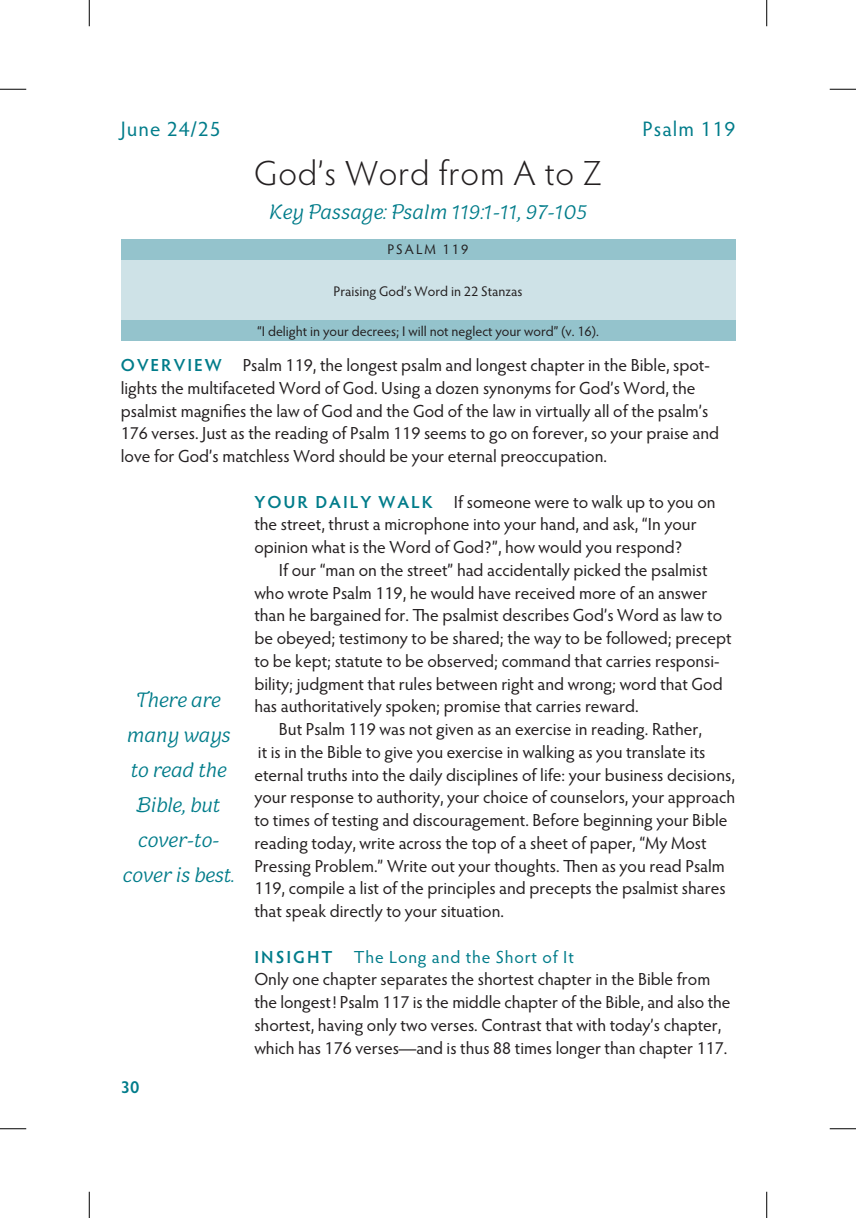
<style>
.page{position:relative;width:856px;height:1218px;background:#fff}
.page>*{position:absolute;margin:0;border:0;box-sizing:border-box;transform-origin:0 0}
.t1{font:300 35px "Hypatia Sans Pro";letter-spacing:.025em;color:#231f20}
.t2{font:italic 300 26.25px/35px "Holden";color:#007c8a;text-align:center}
.t3{font:21px "Hypatia Sans Pro";letter-spacing:.05em;color:#007c8a}
.t4{font:17.5px/22.8px "Hypatia Sans Pro";color:#231f20}
.t5{font:600 17.5px "Hypatia Sans Pro";color:#007c8a}
.t6{font:14px "Hypatia Sans Pro";color:#231f20}
.t7{font:14px "Hypatia Sans Pro";letter-spacing:.145em;color:#231f20}
.s1{font-weight:600;color:#007c8a}
.s2{color:#007c8a}
</style>
<div class="page">
<div style="left:121px;top:242px;width:614px;height:95px;background:#cee2e7"></div>
<div style="left:121px;top:320px;width:614px;height:21px;background:#94c3cc"></div>
<div style="left:121px;top:239px;width:614px;height:21px;background:#94c3cc"></div>
<svg style="left:0;top:89px;width:26px;height:1px"></svg>
<svg style="left:830px;top:89px;width:26px;height:1px"></svg>
<svg style="left:0;top:1128px;width:26px;height:1px"></svg>
<svg style="left:830px;top:1128px;width:26px;height:1px"></svg>
<svg style="left:89px;top:0;width:1px;height:26px"></svg>
<svg style="left:89px;top:1192px;width:1px;height:26px"></svg>
<svg style="left:766px;top:0;width:1px;height:26px"></svg>
<svg style="left:766px;top:1192px;width:1px;height:26px"></svg>
<p class="t3" style="left:121px;top:115px;width:101px">June 24/25</p>
<p class="t3" style="left:642px;top:115px;width:94px">Psalm 119</p>
<h1 class="t1" style="left:254px;top:151px;width:349px">God’s Word from A to Z</h1>
<h2 class="t2" style="left:269px;top:195px;width:319px">Key Passage: Psalm 119:1-11, 97-105</h2>
<p class="t7" style="left:387px;top:240px;width:83px">PSALM 119</p>
<p class="t6" style="left:333px;top:282px;width:190px">Praising God’s Word in 22 Stanzas</p>
<p class="t6" style="left:257px;top:322px;width:343px">“I delight in your decrees; I will not neglect your word” (v. 16).</p>
<p class="t4" style="left:121px;top:353px;width:600px"><span class="s1">OVERVIEW</span> Psalm 119, the longest psalm and longest chapter in the Bible, spot&shy;lights the multifaceted Word of God. Using a dozen synonyms for God’s Word, the psalmist magnifies the law of God and the God of the law in virtually all of the psalm’s 176 verses. Just as the reading of Psalm 119 seems to go on forever, so your praise and love for God’s matchless Word should be your eternal preoccupation.</p>
<p class="t4" style="left:254px;top:490px;width:463px"><span class="s1">YOUR DAILY WALK</span> If someone were to walk up to you on the street, thrust a microphone into your hand, and ask, “In your opinion what is the Word of God?”, how would you respond?</p>
<p class="t4" style="left:279px;top:558px;width:430px">If our “man on the street” had accidentally picked the psalmist</p>
<p class="t4" style="left:254px;top:581px;width:454px">who wrote Psalm 119, he would have received more of an answer</p>
<p class="t4" style="left:254px;top:603px;width:469px">than he bargained for. The psalmist describes God’s Word as law to</p>
<p class="t4" style="left:254px;top:626px;width:479px">be obeyed; testimony to be shared; the way to be followed; precept</p>
<p class="t4" style="left:254px;top:649px;width:467px">to be kept; statute to be observed; command that carries responsi-</p>
<p class="t4" style="left:254px;top:672px;width:470px">bility; judgment that rules between right and wrong; word that God</p>
<p class="t4" style="left:254px;top:694px;width:386px">has authoritatively spoken; promise that carries reward.</p>
<p class="t4" style="left:279px;top:717px;width:424px">But Psalm 119 was not given as an exercise in reading. Rather,</p>
<p class="t4" style="left:258px;top:740px;width:449px">it is in the Bible to give you exercise in walking as you translate its</p>
<p class="t4" style="left:254px;top:763px;width:482px">eternal truths into the daily disciplines of life: your business decisions,</p>
<p class="t4" style="left:254px;top:785px;width:482px">your response to authority, your choice of counselors, your approach</p>
<p class="t4" style="left:254px;top:808px;width:475px">to times of testing and discouragement. Before beginning your Bible</p>
<p class="t4" style="left:254px;top:831px;width:454px">reading today, write across the top of a sheet of paper, “My Most</p>
<p class="t4" style="left:254px;top:854px;width:472px">Pressing Problem.” Write out your thoughts. Then as you read Psalm</p>
<p class="t4" style="left:254px;top:876px;width:473px">119, compile a list of the principles and precepts the psalmist shares</p>
<p class="t4" style="left:254px;top:899px;width:251px">that speak directly to your situation.</p>
<p class="t4" style="left:254px;top:945px;width:478px"><span class="s1">INSIGHT</span> <span class="s2">The Long and the Short of It<br></span>Only one chapter separates the shortest chapter in the Bible from the longest! Psalm 117 is the middle chapter of the Bible, and also the shortest, having only two verses. Contrast that with today’s chapter, which has 176 verses—and is thus 88 times longer than chapter 117.</p>
<h2 class="t2" style="left:123px;top:684px;width:113px">There are many ways to read the<br>Bible, but cover-to&shy;cover is best.</h2>
<p class="t5" style="left:121px;top:1074px;width:20px">30</p>
</div>
